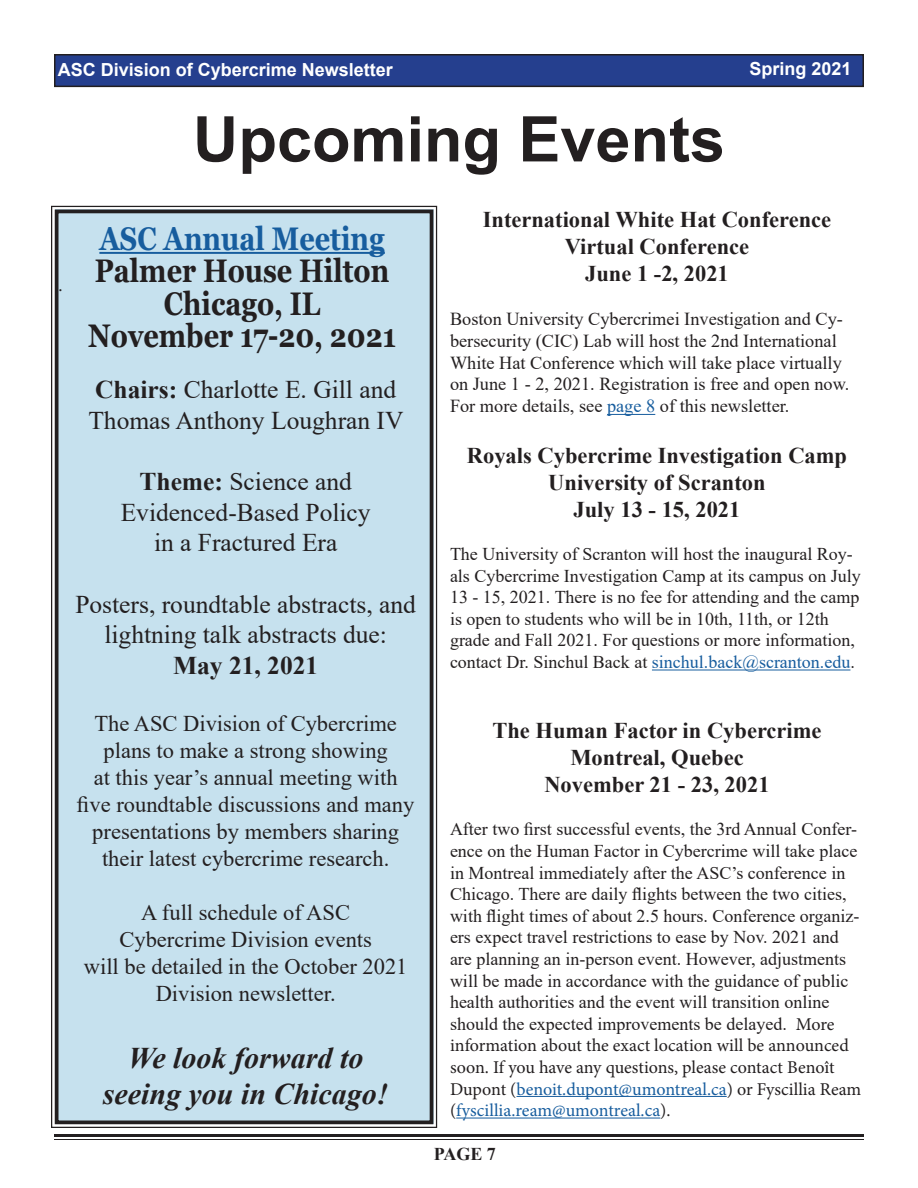
<style>
.page{position:relative;width:918px;height:1188px;background:#fff}
.page>*{position:absolute;margin:0;border:0;box-sizing:border-box;transform-origin:0 0}
.t1{font:700 63px "Arial";color:#231f20}
.t2{font:700 32.7px "Georgia";color:#231f20;scale:.83 1}
.t3{font:700 32.7px "Georgia";color:#175d9e;scale:.83 1}
.t4{font:italic 700 30px "Times New Roman";color:#231f20}
.t5{font:25.5px/30.6px "Times New Roman";color:#231f20}
.t6{font:700 25.5px "Times New Roman";color:#231f20}
.t7{font:22.5px/27px "Times New Roman";color:#231f20;text-align:center}
.t8{font:700 22.5px "Times New Roman";color:#231f20}
.t9{font:18.3px/21.9px "Times New Roman";color:#231f20}
.t10{font:18px/21.6px "Times New Roman";color:#231f20}
.t11{font:700 18px "Arial";color:#fff}
.t12{font:700 18px "Times New Roman";color:#231f20}
.t13{font:18px "Minion Pro";color:#231f20}
.s1{font-weight:700}
.s2{color:#175d9e}
.s3{font-family:"Minion Pro"}
.s4{font-family:"Minion Pro";color:#175d9e}
</style>
<div class="page">
<div style="left:55px;top:55px;width:808px;height:31px;background:#253f8e"></div>
<div style="left:54px;top:54px;width:810px;height:33px;border:2px solid #231f20"></div>
<hr style="left:54px;top:1134px;width:810px;height:3px;background:#231f20">
<hr style="left:54px;top:1139px;width:810px;height:1px;background:#231f20">
<hr style="left:607px;top:414px;width:48px;height:1px;background:#175d9e">
<hr style="left:652px;top:670px;width:198px;height:1px;background:#175d9e">
<hr style="left:517px;top:1096px;width:210px;height:1px;background:#175d9e">
<hr style="left:456px;top:1118px;width:204px;height:1px;background:#175d9e">
<div style="left:51px;top:205px;width:387px;height:923px;background:#c6e1ee"></div>
<div style="left:55px;top:210px;width:378px;height:914px;border:4px solid #231f20"></div>
<hr style="left:99px;top:252px;width:286px;height:2px;background:#175d9e">
<p class="t11" style="left:58px;top:57px;width:337px">ASC Division of Cybercrime Newsletter</p>
<p class="t11" style="left:749px;top:56px;width:104px">Spring 2021</p>
<p class="t1" style="left:193px;top:95px;width:534px">Upcoming Events</p>
<p class="t13" style="left:58px;top:273px;width:6px">.</p>
<p class="t3" style="left:99px;top:218px;width:345px">ASC Annual Meeting</p>
<p class="t2" style="left:95px;top:250px;width:356px">Palmer House Hilton</p>
<p class="t2" style="left:164px;top:282px;width:190px">Chicago, IL</p>
<p class="t2" style="left:88px;top:315px;width:372px">November 17-20, 2021</p>
<p class="t5" style="left:88px;top:374px;width:317px"><span class="s1">Chairs:</span> Charlotte E. Gill and<br>Thomas Anthony Loughran IV</p>
<p class="t5" style="left:139px;top:466px;width:214px"><span class="s1">Theme:</span> Science and</p>
<p class="t5" style="left:121px;top:496px;width:252px">Evidenced-Based Policy</p>
<p class="t5" style="left:154px;top:527px;width:185px">in a Fractured Era</p>
<p class="t5" style="left:75px;top:588px;width:342px;text-align:center">Posters, roundtable abstracts, and lightning talk abstracts due:</p>
<p class="t6" style="left:173px;top:647px;width:147px">May 21, 2021</p>
<p class="t7" style="left:94px;top:710px;width:304px">The ASC Division of Cybercrime plans to make a strong showing</p>
<p class="t7" style="left:94px;top:764px;width:305px">at this year’s annual meeting with</p>
<p class="t7" style="left:77px;top:791px;width:339px">five roundtable discussions and many</p>
<p class="t7" style="left:92px;top:818px;width:308px">presentations by members sharing their latest cybercrime research.</p>
<p class="t7" style="left:141px;top:899px;width:210px">A full schedule of ASC</p>
<p class="t7" style="left:119px;top:926px;width:254px">Cybercrime Division events</p>
<p class="t7" style="left:84px;top:953px;width:325px">will be detailed in the October 2021<br>Division newsletter.</p>
<p class="t4" style="left:128px;top:1037px;width:237px">We look forward to</p>
<p class="t4" style="left:103px;top:1073px;width:287px">seeing you in Chicago!</p>
<p class="t8" style="left:483px;top:203px;width:350px">International White Hat Conference</p>
<p class="t8" style="left:565px;top:230px;width:186px">Virtual Conference</p>
<p class="t8" style="left:585px;top:257px;width:145px">June 1 -2, 2021</p>
<p class="t9" style="left:450px;top:307px;width:401px">Boston University Cybercrimei Investigation and Cy&shy;bersecurity (CIC) Lab will host the 2nd International White Hat Conference which will take place virtually on June 1 - 2, 2021. Registration is free and open now.<br>For more details, see <span class="s2">page 8</span> of this newsletter.</p>
<p class="t8" style="left:467px;top:439px;width:382px">Royals Cybercrime Investigation Camp</p>
<p class="t8" style="left:548px;top:466px;width:219px">University of Scranton</p>
<p class="t8" style="left:574px;top:493px;width:168px">July 13 - 15, 2021</p>
<p class="t10" style="left:450px;top:543px;width:412px">The University of Scranton will host the inaugural Roy&shy;als Cybercrime Investigation Camp at its campus on July 13 - 15, 2021. There is no fee for attending and the camp is open to students who will be in 10th, 11th, or 12th grade and Fall 2021. For questions or more information, contact Dr. Sinchul Back at <span class="s2">sinchul.back@scranton.edu</span>.</p>
<p class="t8" style="left:492px;top:714px;width:331px">The Human Factor in Cybercrime</p>
<p class="t8" style="left:570px;top:741px;width:175px">Montreal, Quebec</p>
<p class="t8" style="left:544px;top:768px;width:227px">November 21 - 23, 2021</p>
<p class="t10" style="left:450px;top:818px;width:413px">After two first successful events, the 3rd Annual Confer&shy;ence on the Human Factor in Cybercrime will take place in Montreal immediately after the ASC’s conference in Chicago. There are daily flights between the two cities, with flight times of about 2.5 hours. Conference organiz&shy;ers expect travel restrictions to ease by Nov. 2021 and are planning an in-person event. However, adjustments will be made in accordance with the guidance of public health authorities and the event will transition online should the expected improvements be delayed. <span class="s3">More information about the exact location will be announced soon. If you have any questions, please contact Benoît Dupont (</span><span class="s4">benoit.dupont@umontreal.ca</span><span class="s3">) or Fyscillia Ream (</span><span class="s4">fyscillia.ream@umontreal.ca</span><span class="s3">).</span></p>
<p class="t12" style="left:434px;top:1141px;width:64px">PAGE 7</p>
</div>
